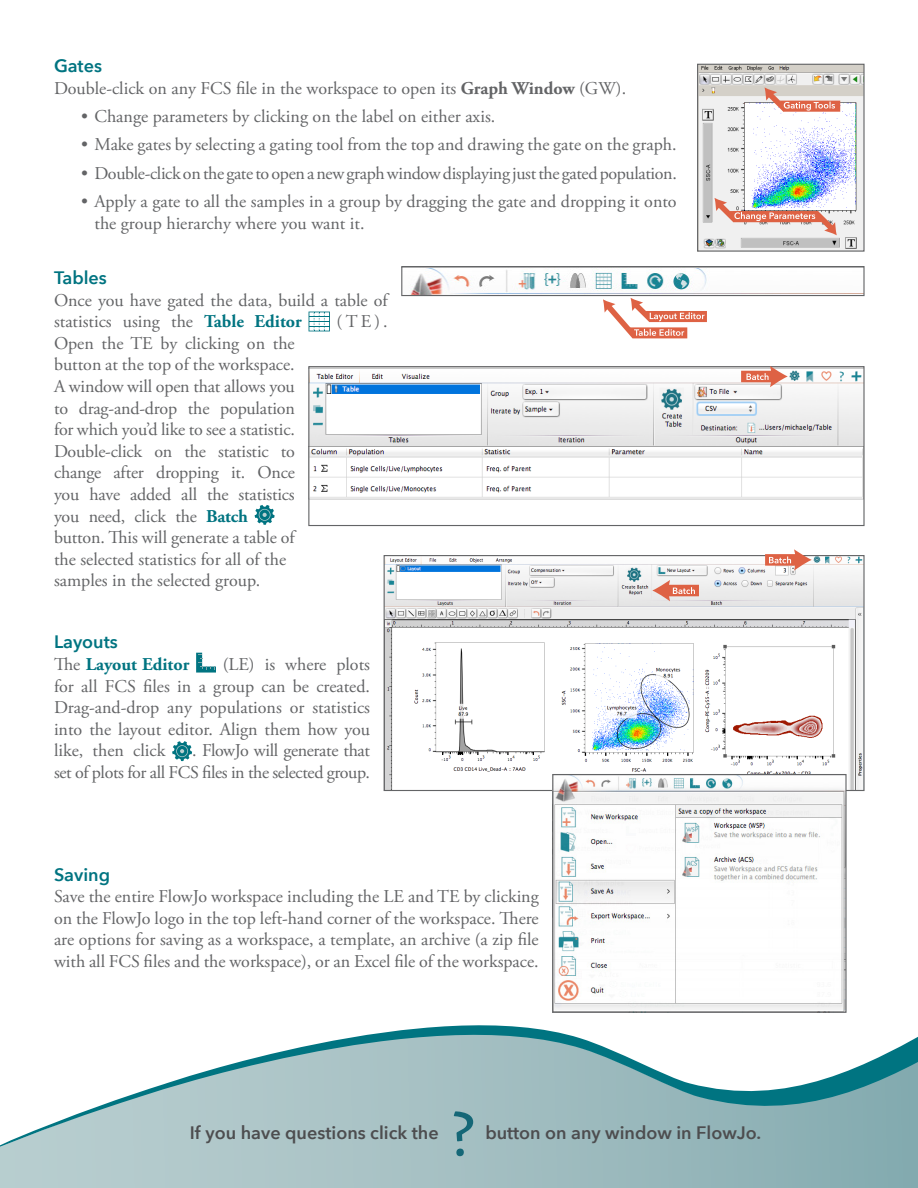
<style>
.page{position:relative;width:918px;height:1188px;background:#fff}
.page>*{position:absolute;margin:0;border:0;box-sizing:border-box;transform-origin:0 0}
.t1{font:18px/21.6px "Adobe Garamond Pro";color:#636466}
.t2{font:18px/21.6px "Adobe Garamond Pro";letter-spacing:-.02em;color:#636466;text-align:right}
.t3{font:600 18px "Avenir Next";color:#4d4d4f}
.t4{font:600 18px "Avenir Next";color:#007481}
.t5{font:700 18px "Adobe Garamond Pro";color:#007481}
.s1{font-weight:700}
.s2{font-weight:700;color:#007481}
.s3{font-weight:400;color:#636466}
</style>
<div class="page">
<svg style="left:0;top:1158px;width:918px;height:30px;background:#a2bec1"></svg>
<svg style="left:0;top:1025px;width:918px;height:133px"></svg>
<img style="left:409px;top:268px;width:454px;height:26px">
<div style="left:401px;top:266px;width:464px;height:30px;border:1px solid #636466"></div>
<img style="left:310px;top:368px;width:553px;height:132px">
<div style="left:308px;top:366px;width:557px;height:160px;border:1px solid #636466"></div>
<img style="left:699px;top:66px;width:164px;height:184px">
<div style="left:697px;top:64px;width:168px;height:188px;border:1px solid #636466"></div>
<img style="left:386px;top:557px;width:477px;height:232px">
<div style="left:439px;top:1111px;width:46px;height:46px;background:#a5c0c3"></div>
<svg style="left:454px;top:1111px;width:19px;height:45px"></svg>
<img style="left:554px;top:776px;width:291px;height:235px">
<div style="left:552px;top:774px;width:295px;height:239px;border:1px solid #636466"></div>
<svg style="left:765px;top:87px;width:75px;height:25px"></svg>
<svg style="left:603px;top:298px;width:104px;height:40px"></svg>
<svg style="left:741px;top:366px;width:47px;height:21px"></svg>
<svg style="left:765px;top:549px;width:47px;height:22px"></svg>
<svg style="left:652px;top:580px;width:47px;height:21px"></svg>
<svg style="left:715px;top:198px;width:122px;height:37px"></svg>
<svg style="left:309px;top:312px;width:21px;height:20px"></svg>
<svg style="left:255px;top:505px;width:20px;height:20px"></svg>
<svg style="left:172px;top:741px;width:20px;height:20px"></svg>
<svg style="left:196px;top:653px;width:20px;height:20px"></svg>
<p class="t4" style="left:54px;top:50px;width:50px">Gates</p>
<p class="t1" style="left:54px;top:78px;width:574px">Double-click on any FCS file in the workspace to open its <span class="s1">Graph Window</span> (GW).</p>
<p class="t1" style="left:81px;top:106px;width:416px">• Change parameters by clicking on the label on either axis.</p>
<p class="t1" style="left:81px;top:134px;width:597px">• Make gates by selecting a gating tool from the top and drawing the gate on the graph.</p>
<p class="t2" style="left:81px;top:163px;width:597px">• Double-click on the gate to open a new graph window displaying just the gated population.</p>
<p class="t1" style="left:94px;top:191px;width:584px;text-indent:-14px">• Apply a gate to all the samples in a group by dragging the gate and dropping it onto the group hierarchy where you want it.</p>
<p class="t4" style="left:54px;top:262px;width:54px">Tables</p>
<p class="t1" style="left:54px;top:290px;width:335px">Once you have gated the data, build a table of statistics using the <span class="s2">Table Editor</span></p>
<p class="t1" style="left:337px;top:311px;width:53px">(TE).</p>
<p class="t1" style="left:54px;top:333px;width:242px">Open the TE by clicking on the button at the top of the workspace.<br>A window will open that allows you to drag-and-drop the population for which you’d like to see a statistic.<br>Double-click on the statistic to change after dropping it. Once you have added all the statistics you need, click the <span class="s2">Batch </span>button. This will generate a table of the selected statistics for all of the</p>
<p class="t1" style="left:54px;top:570px;width:208px">samples in the selected group.</p>
<p class="t4" style="left:54px;top:627px;width:65px">Layouts</p>
<p class="t5" style="left:54px;top:654px;width:137px"><span class="s3">The</span> Layout Editor</p>
<p class="t1" style="left:54px;top:654px;width:318px;text-align:justify;text-indent:169px">(LE) is where plots for all FCS files in a group can be created.<br>Drag-and-drop any populations or statistics into the layout editor. Align them how you like, then click</p>
<p class="t2" style="left:54px;top:741px;width:318px">. FlowJo will generate that<br>set of plots for all FCS files in the selected group.</p>
<p class="t4" style="left:54px;top:859px;width:58px">Saving</p>
<p class="t1" style="left:54px;top:886px;width:486px;text-align:justify">Save the entire FlowJo workspace including the LE and TE by clicking on the FlowJo logo in the top left‐hand corner of the workspace. There are options for saving as a workspace, a template, an archive (a zip file with all FCS files and the workspace), or an Excel file of the workspace.</p>
<p class="t3" style="left:190px;top:1117px;width:251px">If you have questions click the</p>
<p class="t3" style="left:485px;top:1117px;width:277px">button on any window in FlowJo.</p>
</div>
